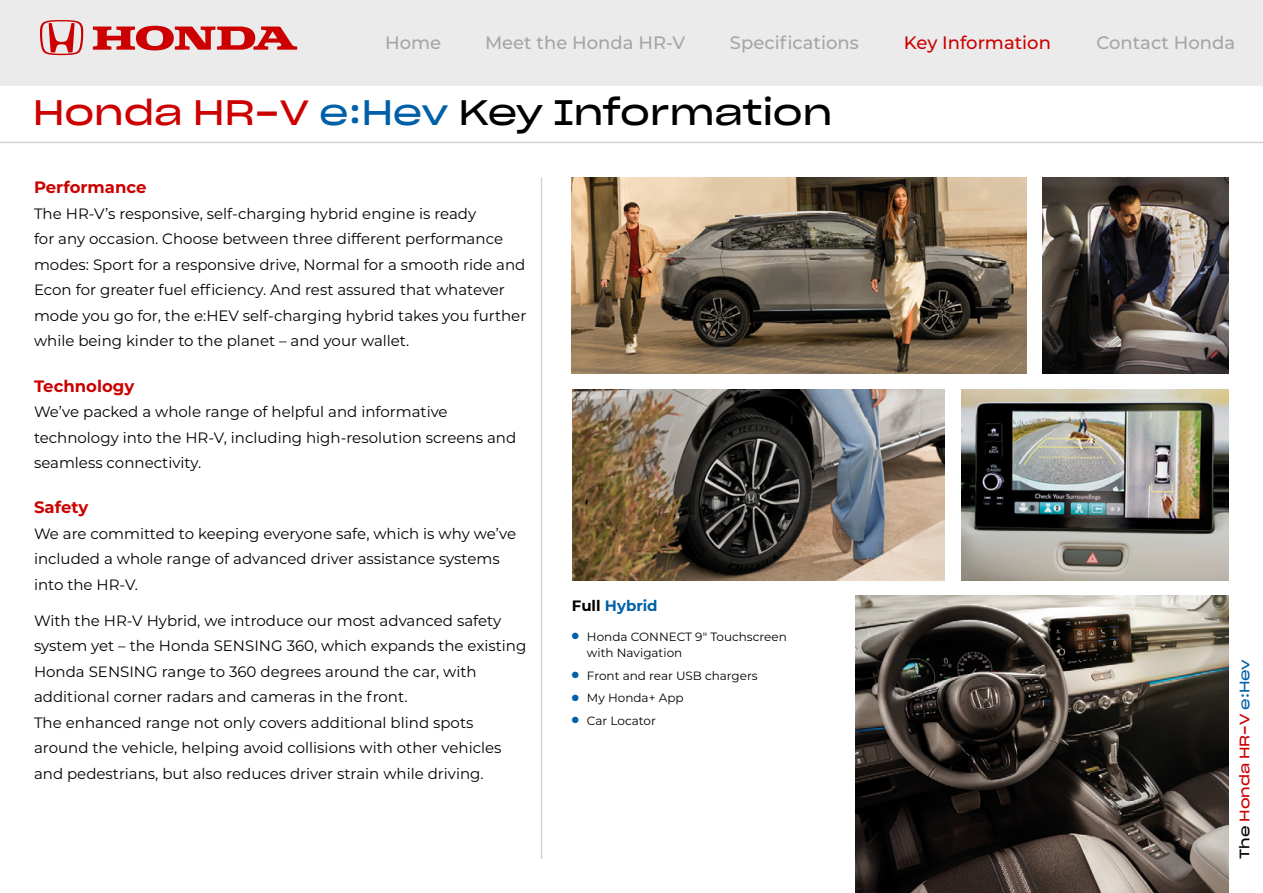
<style>
.page{position:relative;width:1263px;height:893px;background:#fff}
.page>*{position:absolute;margin:0;border:0;box-sizing:border-box;transform-origin:0 0}
.t1{font:34.5px "Sharp Grotesk Book 25";letter-spacing:-.01em;color:#000}
.t2{font:500 18px "Montserrat";color:#a5a5a5}
.t3{font:500 18px "Montserrat";color:#c00}
.t4{font:700 16.5px "Montserrat";color:#c00}
.t5{font:15px/25.5px "Montserrat";color:#000}
.t6{font:700 15px "Montserrat";color:#0060a7}
.t7{font:13.5px "Sharp Grotesk Book 25";color:#c00}
.t8{font:12px/16.5px "Montserrat";color:#000}
.s1{color:#c00}
.s2{color:#0060a7}
.s3{color:#000}
</style>
<div class="page">
<div style="left:0;top:0;width:1263px;height:85px;background:#ebebec"></div>
<svg style="left:93px;top:26px;width:204px;height:24px"></svg>
<svg style="left:40px;top:20px;width:43px;height:35px"></svg>
<img style="left:855px;top:596px;width:374px;height:297px">
<img style="left:572px;top:177px;width:455px;height:196px">
<img style="left:572px;top:389px;width:373px;height:191px">
<hr style="left:0;top:142px;width:1263px;height:1px;background:#d1d3d4">
<hr style="left:541px;top:177px;width:1px;height:682px;background:#d1d3d4">
<img style="left:961px;top:389px;width:268px;height:191px">
<img style="left:1043px;top:178px;width:186px;height:195px">
<p class="t2" style="left:385px;top:30px;width:58px">Home</p>
<p class="t2" style="left:485px;top:30px;width:202px">Meet the Honda HR-V</p>
<p class="t2" style="left:730px;top:30px;width:130px">Specifications</p>
<p class="t3" style="left:904px;top:30px;width:148px">Key Information</p>
<p class="t2" style="left:1096px;top:30px;width:140px">Contact Honda</p>
<h1 class="t1" style="left:33px;top:83px;width:801px"><span class="s1">Honda HR-V</span> <span class="s2">e:Hev</span> Key Information</h1>
<p class="t4" style="left:34px;top:176px;width:114px">Performance</p>
<p class="t5" style="left:34px;top:200px;width:494px">The HR-V’s responsive, self-charging hybrid engine is ready<br>for any occasion. Choose between three different performance modes: Sport for a responsive drive, Normal for a smooth ride and Econ for greater fuel efficiency. And rest assured that whatever mode you go for, the e:HEV self-charging hybrid takes you further while being kinder to the planet – and your wallet.</p>
<p class="t4" style="left:34px;top:374px;width:102px">Technology</p>
<p class="t5" style="left:34px;top:398px;width:484px">We’ve packed a whole range of helpful and informative technology into the HR-V, including high-resolution screens and seamless connectivity.</p>
<p class="t4" style="left:34px;top:496px;width:56px">Safety</p>
<p class="t5" style="left:34px;top:520px;width:484px">We are committed to keeping everyone safe, which is why we’ve included a whole range of advanced driver assistance systems into the HR-V.</p>
<p class="t5" style="left:34px;top:607px;width:494px">With the HR-V Hybrid, we introduce our most advanced safety system yet – the Honda SENSING 360, which expands the existing Honda SENSING range to 360 degrees around the car, with additional corner radars and cameras in the front.<br>The enhanced range not only covers additional blind spots around the vehicle, helping avoid collisions with other vehicles and pedestrians, but also reduces driver strain while driving.</p>
<p class="t6" style="left:572px;top:595px;width:87px"><span class="s3">Full</span> Hybrid</p>
<p class="t8" style="left:587px;top:628px;width:201px;text-indent:-15px"><span class="s2">●</span> Honda CONNECT 9″ Touchscreen with Navigation</p>
<p class="t8" style="left:572px;top:667px;width:187px"><span class="s2">●</span> Front and rear USB chargers</p>
<p class="t8" style="left:572px;top:689px;width:113px"><span class="s2">●</span> My Honda+ App</p>
<p class="t8" style="left:572px;top:712px;width:85px"><span class="s2">●</span> Car Locator</p>
<p class="t7" style="left:1233px;top:859px;width:201px;rotate:-90deg"><span class="s3">The</span> Honda HR-V <span class="s2">e:Hev</span></p>
</div>
